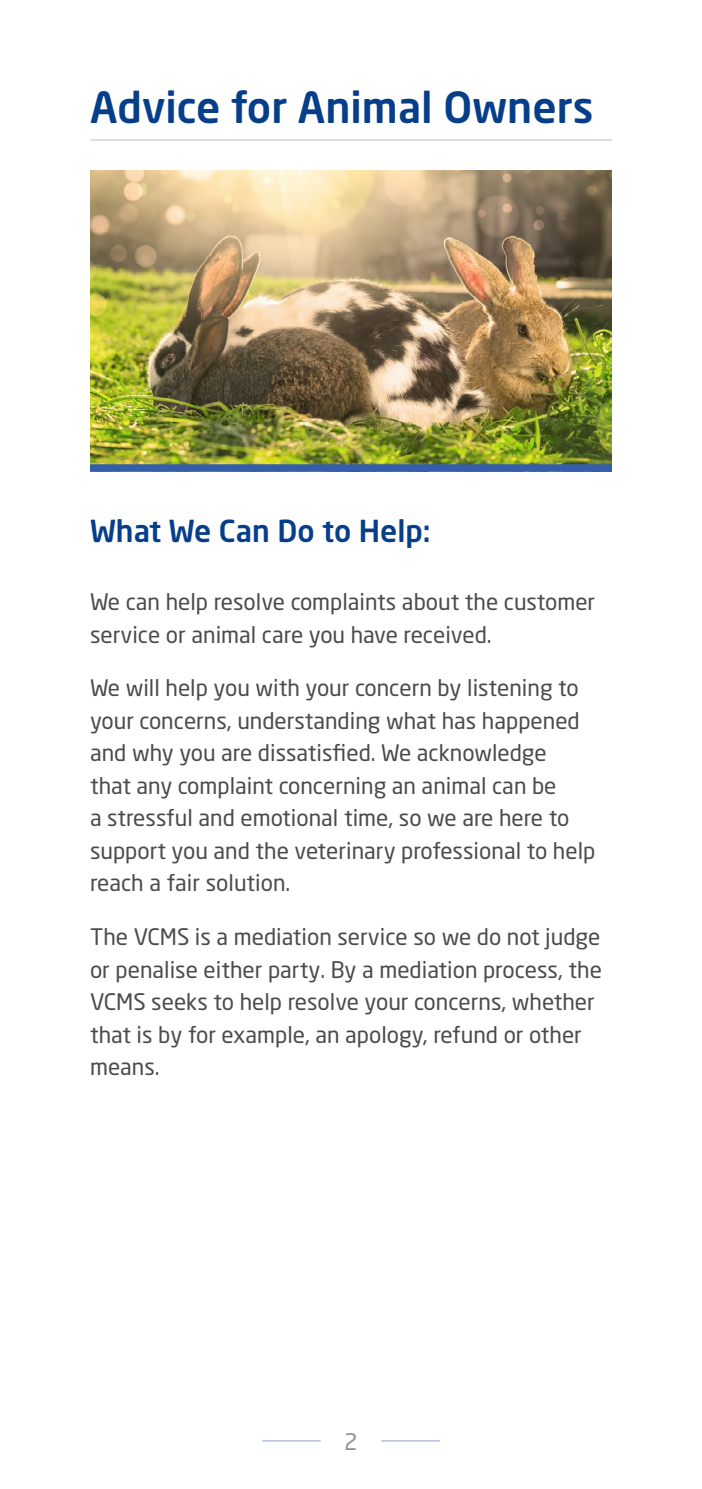
<style>
.page{position:relative;width:702px;height:1489px;background:#fff}
.page>*{position:absolute;margin:0;border:0;box-sizing:border-box;transform-origin:0 0}
.t1{font:500 42.5px "Neo Sans Std";color:#063e89}
.t2{font:500 30px "Neo Sans Std";color:#063e89}
.t3{font:22.5px/32.5px "Neo Sans Std";color:#4a4b4c}
.t4{font:22.5px "Neo Sans Std";color:#938f90}
</style>
<div class="page">
<hr style="left:262px;top:1440px;width:58px;height:1px;background:#919ccf">
<hr style="left:381px;top:1440px;width:59px;height:1px;background:#919ccf">
<hr style="left:90px;top:140px;width:522px;height:1px;background:#bcbec0">
<img style="left:90px;top:170px;width:522px;height:294px">
<div style="left:90px;top:464px;width:522px;height:8px;background:#345eab"></div>
<h1 class="t1" style="left:90px;top:80px;width:505px">Advice for Animal Owners</h1>
<h2 class="t2" style="left:90px;top:512px;width:342px">What We Can Do to Help:</h2>
<p class="t3" style="left:90px;top:585px;width:506px">We can help resolve complaints about the customer service or animal care you have received.</p>
<p class="t3" style="left:90px;top:671px;width:507px">We will help you with your concern by listening to your concerns, understanding what has happened and why you are dissatisfied. We acknowledge<br>that any complaint concerning an animal can be<br>a stressful and emotional time, so we are here to support you and the veterinary professional to help reach a fair solution.</p>
<p class="t3" style="left:90px;top:920px;width:513px">The VCMS is a mediation service so we do not judge or penalise either party. By a mediation process, the VCMS seeks to help resolve your concerns, whether that is by for example, an apology, refund or other means.</p>
<p class="t4" style="left:344px;top:1427px;width:15px">2</p>
</div>
